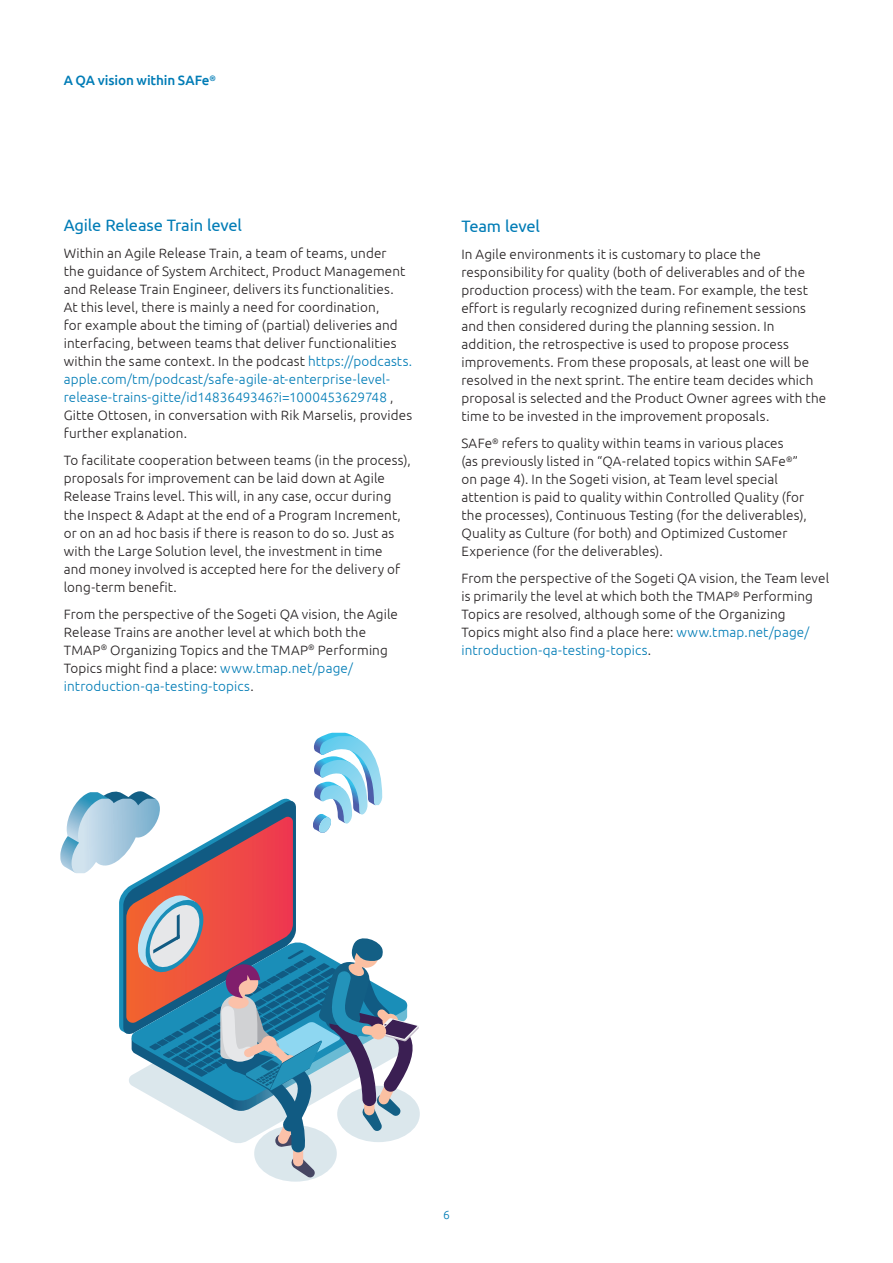
<style>
.page{position:relative;width:893px;height:1263px;background:#fff}
.page>*{position:absolute;margin:0;border:0;box-sizing:border-box;transform-origin:0 0}
.head1{font:16.5px "Ubuntu";letter-spacing:-.01em;color:#007cb6}
.text{font:300 13.5px/18px "Ubuntu";letter-spacing:.01em;color:#231f20}
.t1{font:500 13.5px "Ubuntu";letter-spacing:-.01em;color:#007cb6}
.t2{font:300 12px "Ubuntu";color:#007cb6}
.s1{color:#007cb6}
</style>
<div class="page">
<svg style="left:60px;top:733px;width:359px;height:447px"></svg>
<p class="t1" style="left:64px;top:72px;width:154px">A QA vision within SAFe<sup>®</sup></p>
<p class="head1" style="left:64px;top:216px;width:180px">Agile Release Train level</p>
<p class="text" style="left:64px;top:244px;width:350px">Within an Agile Release Train, a team of teams, under<br>the guidance of System Architect, Product Management and Release Train Engineer, delivers its functionalities.<br>At this level, there is mainly a need for coordination,<br>for example about the timing of (partial) deliveries and interfacing, between teams that deliver functionalities within the same context. In the podcast <span class="s1">https://podcasts. apple.com/tm/podcast/safe-agile-at-enterprise-level&shy;release-trains-gitte/id1483649346?i=1000453629748</span> , Gitte Ottosen, in conversation with Rik Marselis, provides further explanation.</p>
<p class="text" style="left:64px;top:451px;width:348px">To facilitate cooperation between teams (in the process), proposals for improvement can be laid down at Agile Release Trains level. This will, in any case, occur during the Inspect &amp; Adapt at the end of a Program Increment, or on an ad hoc basis if there is reason to do so. Just as with the Large Solution level, the investment in time<br>and money involved is accepted here for the delivery of long-term benefit.</p>
<p class="text" style="left:64px;top:604px;width:336px">From the perspective of the Sogeti QA vision, the Agile Release Trains are another level at which both the TMAP<sup>®</sup> Organizing Topics and the TMAP<sup>®</sup> Performing Topics might find a place: <span class="s1">www.tmap.net/page/ introduction-qa-testing-topics</span>.</p>
<p class="head1" style="left:461px;top:216px;width:80px">Team level</p>
<p class="text" style="left:461px;top:245px;width:366px">In Agile environments it is customary to place the responsibility for quality (both of deliverables and of the production process) with the team. For example, the test effort is regularly recognized during refinement sessions and then considered during the planning session. In addition, the retrospective is used to propose process improvements. From these proposals, at least one will be resolved in the next sprint. The entire team decides which proposal is selected and the Product Owner agrees with the time to be invested in the improvement proposals.</p>
<p class="text" style="left:461px;top:434px;width:347px">SAFe<sup>®</sup> refers to quality within teams in various places<br>(as previously listed in “QA-related topics within SAFe<sup>®</sup>” on page 4). In the Sogeti vision, at Team level special attention is paid to quality within Controlled Quality (for the processes), Continuous Testing (for the deliverables), Quality as Culture (for both) and Optimized Customer Experience (for the deliverables).</p>
<p class="text" style="left:461px;top:569px;width:369px">From the perspective of the Sogeti QA vision, the Team level is primarily the level at which both the TMAP<sup>®</sup> Performing Topics are resolved, although some of the Organizing<br>Topics might also find a place here: <span class="s1">www.tmap.net/page/ introduction-qa-testing-topics</span>.</p>
<p class="t2" style="left:443px;top:1207px;width:8px">6</p>
</div>
